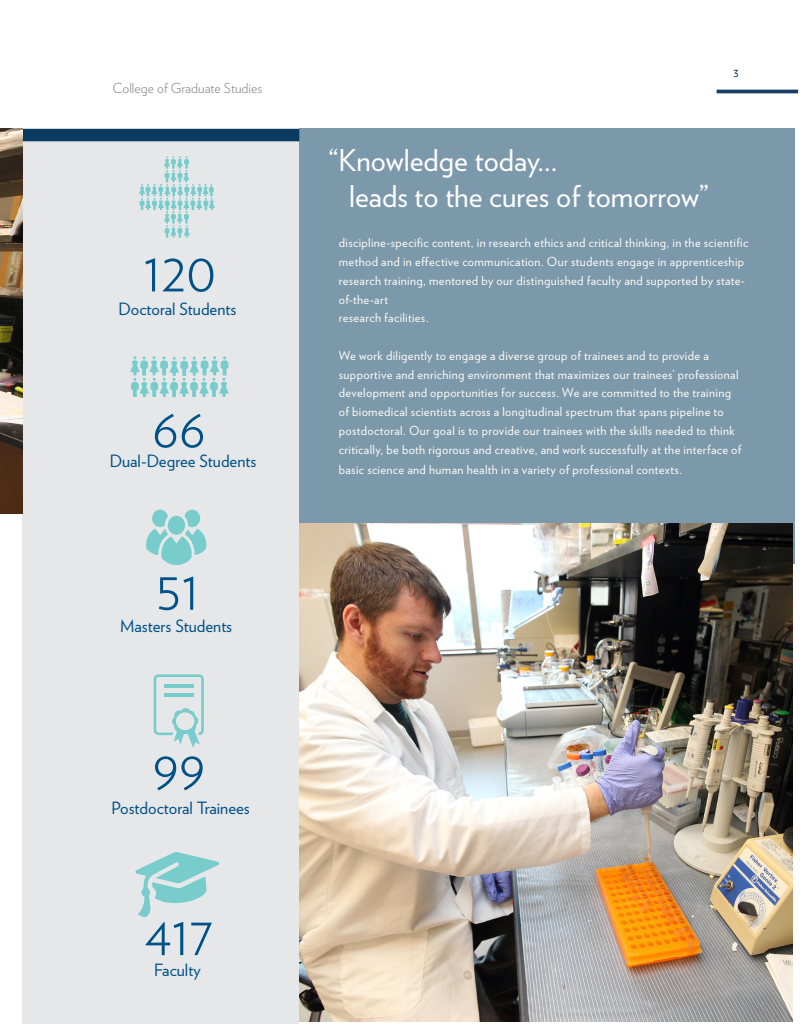
<style>
.page{position:relative;width:810px;height:1035px;background:#fff}
.page>*{position:absolute;margin:0;border:0;box-sizing:border-box;transform-origin:0 0}
.t1{font:300 56.25px "Verlag";color:#005187}
.t2{font:30px "Verlag";color:#fff}
.Caption___Footer{font:16.88px "Verlag";color:#005187}
.t3{font:300 13.75px "Verlag";color:#8a8a8e}
.t4{font:12.5px/18.8px "Verlag";letter-spacing:.025em;color:#fcfbf5}
.t5{font:12.5px "Verlag";color:#154064}
</style>
<div class="page">
<div style="left:22px;top:129px;width:277px;height:895px;background:#e6e7e9"></div>
<hr style="left:717px;top:90px;width:81px;height:3px;background:#154064">
<div style="left:299px;top:129px;width:495px;height:435px;background:#7c98ab"></div>
<div style="left:22px;top:129px;width:277px;height:12px;background:#093a5f"></div>
<svg style="left:135px;top:852px;width:85px;height:66px"></svg>
<svg style="left:154px;top:674px;width:50px;height:74px"></svg>
<hr style="left:164px;top:684px;width:29px;height:4px;background:#79cccc">
<hr style="left:164px;top:693px;width:29px;height:4px;background:#79cccc">
<img style="left:0;top:129px;width:22px;height:384px">
<svg style="left:146px;top:509px;width:60px;height:56px"></svg>
<img style="left:299px;top:524px;width:494px;height:497px">
<svg style="left:139px;top:156px;width:76px;height:82px"></svg>
<svg style="left:130px;top:356px;width:99px;height:41px"></svg>
<p class="t3" style="left:112px;top:78px;width:151px">College of Graduate Studies</p>
<p class="t1" style="left:143px;top:230px;width:74px">120</p>
<h5 class="Caption___Footer" style="left:119px;top:296px;width:119px">Doctoral Students</h5>
<p class="t1" style="left:152px;top:386px;width:55px">66</p>
<h5 class="Caption___Footer" style="left:110px;top:449px;width:148px">Dual-Degree Students</h5>
<p class="t1" style="left:156px;top:548px;width:46px">51</p>
<h5 class="Caption___Footer" style="left:120px;top:614px;width:113px">Masters Students</h5>
<p class="t1" style="left:152px;top:728px;width:54px">99</p>
<h5 class="Caption___Footer" style="left:112px;top:795px;width:140px">Postdoctoral Trainees</h5>
<p class="t1" style="left:145px;top:894px;width:70px">417</p>
<h5 class="Caption___Footer" style="left:154px;top:957px;width:48px">Faculty</h5>
<p class="t5" style="left:734px;top:64px;width:7px">3</p>
<p class="t2" style="left:329px;top:138px;width:230px">“Knowledge today...</p>
<p class="t2" style="left:349px;top:174px;width:361px">leads to the cures of tomorrow”</p>
<p class="t4" style="left:339px;top:233px;width:411px">discipline-specific content, in research ethics and critical thinking, in the scientific method and in effective communication. Our students engage in apprenticeship research training, mentored by our distinguished faculty and supported by state&shy;of-the-art<br>research facilities.</p>
<p class="t4" style="left:339px;top:345px;width:404px">We work diligently to engage a diverse group of trainees and to provide a supportive and enriching environment that maximizes our trainees’ professional development and opportunities for success. We are committed to the training of biomedical scientists across a longitudinal spectrum that spans pipeline to postdoctoral. Our goal is to provide our trainees with the skills needed to think critically, be both rigorous and creative, and work successfully at the interface of</p>
<p class="t4" style="left:339px;top:459px;width:345px">basic science and human health in a variety of professional contexts.</p>
</div>
